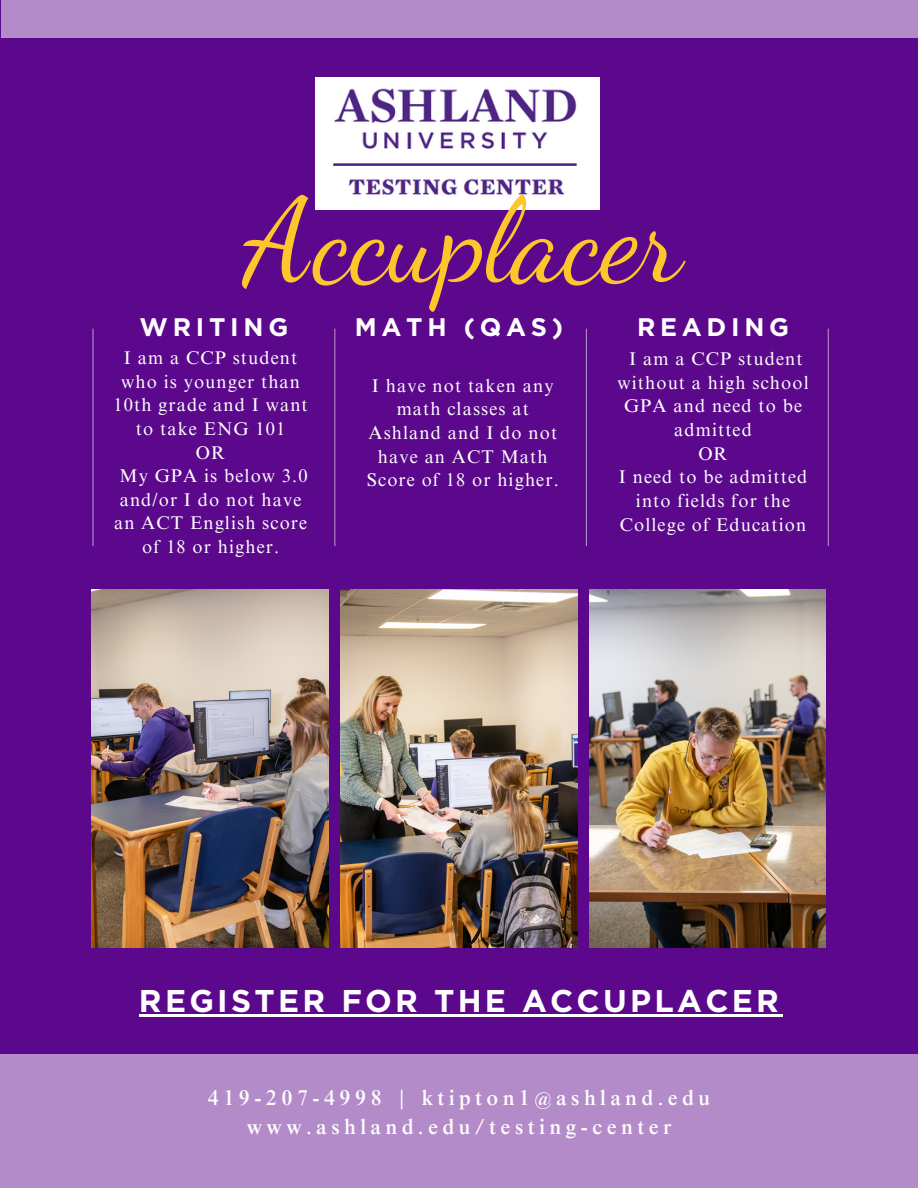
<style>
.page{position:relative;width:918px;height:1188px;background:#5c088c}
.page>*{position:absolute;margin:0;border:0;box-sizing:border-box;transform-origin:0 0}
.t1{font:117px "Dancing Script";color:#fdc62c}
.t2{font:700 31.5px "Gotham";letter-spacing:.105em;color:#fffeff}
.t3{font:700 25.35px "Gotham";letter-spacing:.185em;color:#fffeff}
.t4{font:500 21.45px/29.2px "Times NRMT Pro";letter-spacing:.205em;color:#fffeff;text-align:center}
.t5{font:18.45px/23.7px "Times NRMT Pro";letter-spacing:.06em;color:#fffeff;text-align:center}
</style>
<div class="page">
<img style="left:92px;top:590px;width:236px;height:357px">
<img style="left:341px;top:590px;width:236px;height:357px">
<img style="left:589px;top:590px;width:236px;height:357px">
<div style="left:1px;top:0;width:917px;height:38px;background:#b38bc8"></div>
<div style="left:0;top:1054px;width:918px;height:134px;background:#b38bc8"></div>
<hr style="left:92px;top:329px;width:2px;height:217px;background:#b38bc8">
<hr style="left:586px;top:329px;width:1px;height:217px;background:#b38bc8">
<hr style="left:334px;top:329px;width:1px;height:217px;background:#b38bc8">
<hr style="left:828px;top:329px;width:1px;height:217px;background:#b38bc8">
<img style="left:315px;top:77px;width:285px;height:133px">
<hr style="left:139px;top:1015px;width:643px;height:2px;background:#fffeff">
<p class="t1" style="left:244px;top:171px;width:439px">Accuplacer</p>
<p class="t3" style="left:355px;top:312px;width:210px">MATH (QAS)</p>
<p class="t5" style="left:367px;top:376px;width:193px">I have not taken any math classes at<br>Ashland and I do not have an ACT Math<br>Score of 18 or higher.</p>
<p class="t3" style="left:140px;top:312px;width:150px">WRITING</p>
<p class="t3" style="left:637px;top:312px;width:154px">READING</p>
<p class="t5" style="left:114px;top:348px;width:196px">I am a CCP student who is younger than<br>10th grade and I want to take ENG 101</p>
<p class="t5" style="left:196px;top:443px;width:31px">OR</p>
<p class="t5" style="left:114px;top:466px;width:195px">My GPA is below 3.0 and/or I do not have an ACT English score of 18 or higher.</p>
<p class="t5" style="left:618px;top:349px;width:193px">I am a CCP student without a high school<br>GPA and need to be admitted</p>
<p class="t5" style="left:698px;top:444px;width:31px">OR</p>
<p class="t5" style="left:619px;top:468px;width:190px">I need to be admitted into fields for the<br>College of Education</p>
<p class="t2" style="left:139px;top:982px;width:641px">REGISTER FOR THE ACCUPLACER</p>
<p class="t4" style="left:208px;top:1086px;width:504px">419-207-4998 | ktipton1@ashland.edu www.ashland.edu/testing-center</p>
</div>
